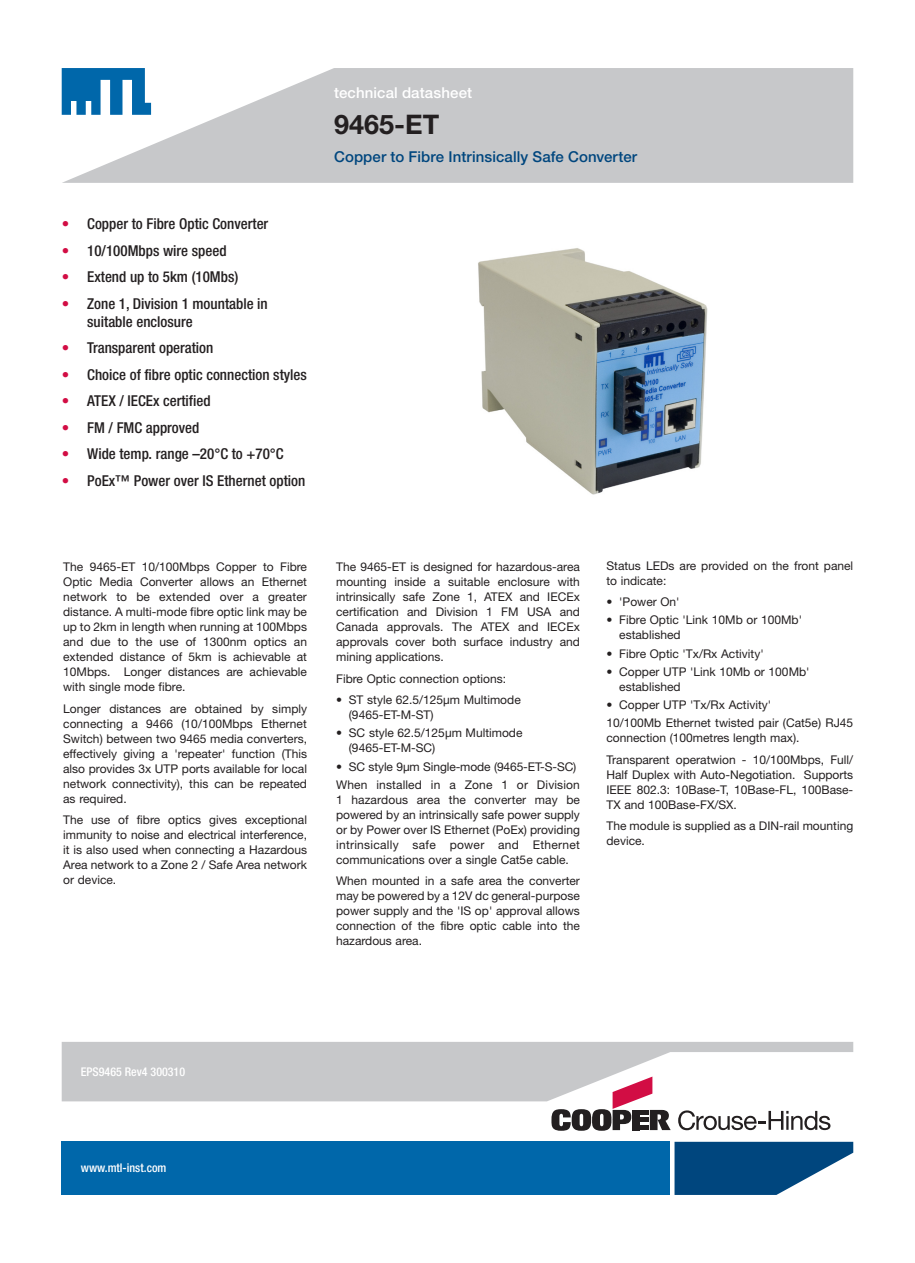
<style>
.page{position:relative;width:915px;height:1263px;background:#fff}
.page>*{position:absolute;margin:0;border:0;box-sizing:border-box;transform-origin:0 0}
.Series_name{font:700 27px "Helvetica Neue LT Pro";color:#231f20}
.Bullet_-_Front_page{font:500 condensed 15px/18px "Helvetica Neue LT Pro";color:#231f20}
.Series_description{font:500 15px "Helvetica Neue LT Pro";letter-spacing:.005em;color:#00467e}
.t1{font:15px "Helvetica Neue LT Pro";letter-spacing:.005em;color:#fff}
.Intro_text{font:12px/15px "Helvetica Neue LT Pro";color:#231f20;text-align:justify}
.Intro_text_-bullet{font:12px/15px "Helvetica Neue LT Pro";color:#231f20}
.Body_text_-_white{font:500 condensed 12px "Helvetica Neue LT Pro";color:#fff}
.s1{color:#d20d44}
</style>
<div class="page">
<svg style="left:62px;top:68px;width:791px;height:115px;background:#cecfd1"></svg>
<svg style="left:62px;top:68px;width:89px;height:47px"></svg>
<svg style="left:674px;top:1142px;width:179px;height:53px"></svg>
<svg style="left:551px;top:1101px;width:119px;height:30px"></svg>
<svg style="left:678px;top:1110px;width:152px;height:20px"></svg>
<div style="left:62px;top:1142px;width:608px;height:53px;background:#0067aa"></div>
<svg style="left:62px;top:1042px;width:791px;height:59px;fill:#c7c8ca"></svg>
<img style="left:478px;top:248px;width:230px;height:247px">
<p class="Bullet_-_Front_page" style="left:62px;top:215px;width:208px"><span class="s1">•</span> Copper to Fibre Optic Converter</p>
<p class="Bullet_-_Front_page" style="left:62px;top:241px;width:166px"><span class="s1">•</span> 10/100Mbps wire speed</p>
<p class="Bullet_-_Front_page" style="left:62px;top:268px;width:178px"><span class="s1">•</span> Extend up to 5km (10Mbs)</p>
<p class="Bullet_-_Front_page" style="left:87px;top:294px;width:182px;text-indent:-26px"><span class="s1">•</span> Zone 1, Division 1 mountable in suitable enclosure</p>
<p class="Bullet_-_Front_page" style="left:62px;top:339px;width:153px"><span class="s1">•</span> Transparent operation</p>
<p class="Bullet_-_Front_page" style="left:62px;top:365px;width:247px"><span class="s1">•</span> Choice of fibre optic connection styles</p>
<p class="Bullet_-_Front_page" style="left:62px;top:392px;width:150px"><span class="s1">•</span> ATEX / IECEx certified</p>
<p class="Bullet_-_Front_page" style="left:62px;top:418px;width:139px"><span class="s1">•</span> FM / FMC approved</p>
<p class="Bullet_-_Front_page" style="left:62px;top:445px;width:223px"><span class="s1">•</span> Wide temp. range –20°C to +70°C</p>
<p class="Bullet_-_Front_page" style="left:62px;top:471px;width:245px"><span class="s1">•</span> PoEx™ Power over IS Ethernet option</p>
<p class="t1" style="left:334px;top:77px;width:134px">technical datasheet</p>
<p class="Series_name" style="left:334px;top:107px;width:107px">9465-ET</p>
<p class="Series_description" style="left:334px;top:147px;width:304px">Copper to Fibre Intrinsically Safe Converter</p>
<p class="Intro_text" style="left:63px;top:559px;width:245px">The 9465-ET 10/100Mbps Copper to Fibre Optic Media Converter allows an Ethernet network to be extended over a greater distance. A multi-mode fibre optic link may be up to 2km in length when running at 100Mbps and due to the use of 1300nm optics an extended distance of 5km is achievable at 10Mbps. Longer distances are achievable with single mode fibre.</p>
<p class="Intro_text" style="left:63px;top:701px;width:245px">Longer distances are obtained by simply connecting a 9466 (10/100Mbps Ethernet Switch) between two 9465 media converters, effectively giving a 'repeater' function (This also provides 3x UTP ports available for local network connectivity), this can be repeated as required.</p>
<p class="Intro_text" style="left:63px;top:812px;width:245px">The use of fibre optics gives exceptional immunity to noise and electrical interference, it is also used when connecting a Hazardous Area network to a Zone 2 / Safe Area network or device.</p>
<p class="Intro_text" style="left:336px;top:559px;width:245px">The 9465-ET is designed for hazardous-area mounting inside a suitable enclosure with intrinsically safe Zone 1, ATEX and IECEx certification and Division 1 FM USA and Canada approvals. The ATEX and IECEx approvals cover both surface industry and mining applications.</p>
<p class="Intro_text" style="left:336px;top:671px;width:171px">Fibre Optic connection options:</p>
<p class="Intro_text_-bullet" style="left:349px;top:692px;width:173px;text-indent:-13px">• ST style 62.5/125µm Multimode (9465-ET-M-ST)</p>
<p class="Intro_text_-bullet" style="left:349px;top:725px;width:175px;text-indent:-13px">• SC style 62.5/125µm Multimode (9465-ET-M-SC)</p>
<p class="Intro_text_-bullet" style="left:336px;top:758px;width:242px">• SC style 9µm Single-mode (9465-ET-S-SC)</p>
<p class="Intro_text" style="left:336px;top:777px;width:245px">When installed in a Zone 1 or Division 1 hazardous area the converter may be powered by an intrinsically safe power supply or by Power over IS Ethernet (PoEx) providing intrinsically safe power and Ethernet communications over a single Cat5e cable.</p>
<p class="Intro_text" style="left:336px;top:873px;width:245px">When mounted in a safe area the converter may be powered by a 12V dc general-purpose power supply and the 'IS op' approval allows connection of the fibre optic cable into the hazardous area.</p>
<p class="Intro_text" style="left:606px;top:558px;width:248px">Status LEDs are provided on the front panel to indicate:</p>
<p class="Intro_text_-bullet" style="left:606px;top:594px;width:75px">• 'Power On'</p>
<p class="Intro_text_-bullet" style="left:619px;top:612px;width:184px;text-indent:-13px">• Fibre Optic 'Link 10Mb or 100Mb' established</p>
<p class="Intro_text_-bullet" style="left:606px;top:646px;width:159px">• Fibre Optic 'Tx/Rx Activity'</p>
<p class="Intro_text_-bullet" style="left:619px;top:664px;width:192px;text-indent:-13px">• Copper UTP 'Link 10Mb or 100Mb' established</p>
<p class="Intro_text_-bullet" style="left:606px;top:697px;width:166px">• Copper UTP 'Tx/Rx Activity'</p>
<p class="Intro_text" style="left:606px;top:715px;width:248px">10/100Mb Ethernet twisted pair (Cat5e) RJ45 connection (100metres length max).</p>
<p class="Intro_text" style="left:606px;top:751px;width:248px">Transparent operatwion - 10/100Mbps, Full/ Half Duplex with Auto-Negotiation. Supports IEEE 802.3: 10Base-T, 10Base-FL, 100Base-TX and 100Base-FX/SX.</p>
<p class="Intro_text" style="left:606px;top:818px;width:248px">The module is supplied as a DIN-rail mounting device.</p>
<p class="Body_text_-_white" style="left:81px;top:1064px;width:106px">EPS9465 Rev4 300310</p>
<p class="Body_text_-_white" style="left:81px;top:1160px;width:87px">www.mtl-inst.com</p>
</div>
